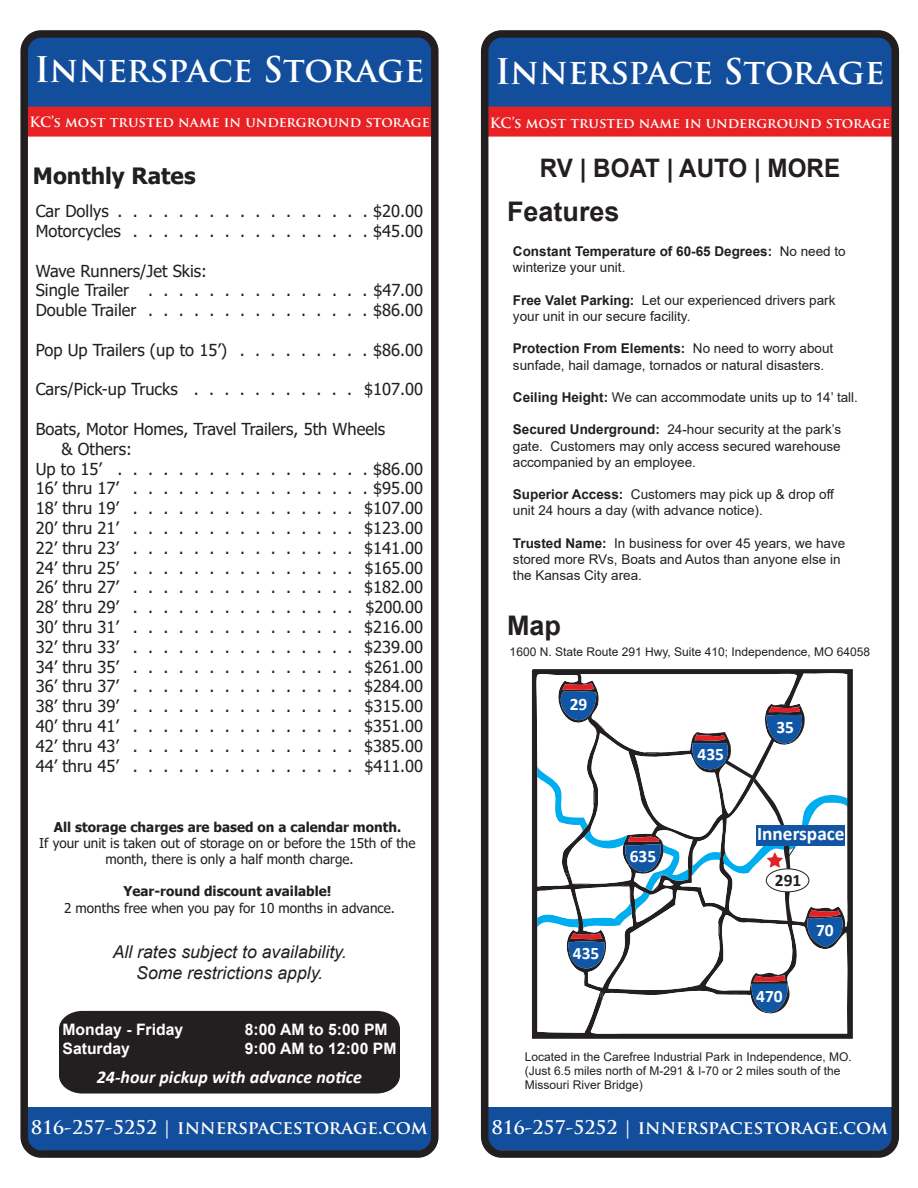
<style>
.page{position:relative;width:918px;height:1188px;background:#fff}
.page>*{position:absolute;margin:0;border:0;box-sizing:border-box;transform-origin:0 0}
.t1{font:700 34.5px "Trajan Pro";color:#fff}
.t2{font:700 27px "Arial";color:#231f20}
.t3{font:700 25.5px "Arial";color:#231f20;scale:.95 1}
.t4{font:700 22.5px "Tahoma";color:#231f20}
.t5{font:700 19.35px "Calibri";color:#fff}
.t6{font:700 18.3px "Trajan Pro";color:#fff}
.t7{font:italic 700 18px "Calibri";color:#fff}
.t8{font:italic 17.7px/21.1px "Arial";color:#231f20;text-align:center}
.t9{font:700 17.4px "Calibri";color:#fff}
.t10{font:700 17.4px "Calibri";color:#231f20}
.t11{font:16.5px/19.8px "Tahoma";color:#231f20}
.t12{font:700 15.75px "Arial";color:#fff}
.t13{font:700 13.8px "Trajan Pro";color:#fff}
.t14{font:13.5px/16.2px "Arial";color:#231f20}
.t15{font:13.5px/16.2px "Tahoma";color:#231f20;text-align:center}
.t16{font:700 13.5px "Tahoma";color:#231f20}
.t17{font:700 13.5px/16.2px "Arial";color:#231f20}
.t18{font:12px/14.4px "Arial";color:#231f20}
.s1{font-weight:400}
.s2{font-weight:700}
</style>
<div class="page">
<div style="left:29px;top:39px;width:401px;height:28px;background:#134e9d"></div>
<div style="left:24px;top:67px;width:411px;height:66px;background:#134e9d"></div>
<div style="left:29px;top:1136px;width:401px;height:13px;background:#134e9d"></div>
<div style="left:25px;top:1107px;width:409px;height:29px;background:#134e9d"></div>
<div style="left:24px;top:107px;width:411px;height:30px;background:#e82224"></div>
<div style="left:20px;top:30px;width:419px;height:1128px;border:8px solid #231f20;border-radius:17px"></div>
<div style="left:59px;top:1011px;width:341px;height:83px;background:#231f20"></div>
<div style="left:490px;top:39px;width:400px;height:29px;background:#134e9d"></div>
<div style="left:485px;top:68px;width:410px;height:66px;background:#134e9d"></div>
<div style="left:485px;top:107px;width:410px;height:30px;background:#e82224"></div>
<svg style="left:532px;top:669px;width:321px;height:370px;background:#292526"></svg>
<svg style="left:536px;top:672px;width:312px;height:363px"></svg>
<div style="left:756px;top:826px;width:89px;height:20px;background:#1056a4"></div>
<div style="left:490px;top:1136px;width:400px;height:13px;background:#134e9d"></div>
<div style="left:486px;top:1107px;width:408px;height:29px;background:#134e9d"></div>
<div style="left:481px;top:30px;width:418px;height:1128px;border:8px solid #231f20;border-radius:17px"></div>
<h1 class="t1" style="left:35px;top:48px;width:391px">Innerspace Storage</h1>
<p class="t13" style="left:29px;top:113px;width:402px">KC’s most trusted name in underground storage</p>
<h3 class="t4" style="left:33px;top:160px;width:164px">Monthly Rates</h3>
<p class="t11" style="left:36px;top:202px;width:389px">Car Dollys . . . . . . . . . . . . . . . . . $20.00<br>Motorcycles . . . . . . . . . . . . . . . . $45.00</p>
<p class="t11" style="left:36px;top:262px;width:389px">Wave Runners/Jet Skis:<br>Single Trailer . . . . . . . . . . . . . . . $47.00<br>Double Trailer . . . . . . . . . . . . . . . $86.00</p>
<p class="t11" style="left:36px;top:341px;width:389px">Pop Up Trailers (up to 15’) . . . . . . . . . $86.00</p>
<p class="t11" style="left:36px;top:380px;width:389px">Cars/Pick-up Trucks . . . . . . . . . . . $107.00</p>
<p class="t11" style="left:36px;top:420px;width:351px">Boats, Motor Homes, Travel Trailers, 5th Wheels</p>
<p class="t11" style="left:62px;top:440px;width:72px">&amp; Others:</p>
<p class="t11" style="left:36px;top:460px;width:389px">Up to 15’ . . . . . . . . . . . . . . . . . $86.00</p>
<p class="t11" style="left:36px;top:479px;width:389px">16’ thru 17’ . . . . . . . . . . . . . . . . $95.00</p>
<p class="t11" style="left:36px;top:499px;width:389px">18’ thru 19’ . . . . . . . . . . . . . . . $107.00</p>
<p class="t11" style="left:36px;top:519px;width:389px">20’ thru 21’ . . . . . . . . . . . . . . . $123.00</p>
<p class="t11" style="left:36px;top:539px;width:389px">22’ thru 23’ . . . . . . . . . . . . . . . $141.00</p>
<p class="t11" style="left:36px;top:559px;width:389px">24’ thru 25’ . . . . . . . . . . . . . . . $165.00</p>
<p class="t11" style="left:36px;top:578px;width:389px">26’ thru 27’ . . . . . . . . . . . . . . . $182.00</p>
<p class="t11" style="left:36px;top:598px;width:389px">28’ thru 29’ . . . . . . . . . . . . . . . $200.00</p>
<p class="t11" style="left:36px;top:618px;width:389px">30’ thru 31’ . . . . . . . . . . . . . . . $216.00</p>
<p class="t11" style="left:36px;top:638px;width:389px">32’ thru 33’ . . . . . . . . . . . . . . . $239.00</p>
<p class="t11" style="left:36px;top:658px;width:389px">34’ thru 35’ . . . . . . . . . . . . . . . $261.00</p>
<p class="t11" style="left:36px;top:677px;width:389px">36’ thru 37’ . . . . . . . . . . . . . . . $284.00</p>
<p class="t11" style="left:36px;top:697px;width:389px">38’ thru 39’ . . . . . . . . . . . . . . . $315.00</p>
<p class="t11" style="left:36px;top:717px;width:389px">40’ thru 41’ . . . . . . . . . . . . . . . $351.00</p>
<p class="t11" style="left:36px;top:737px;width:389px">42’ thru 43’ . . . . . . . . . . . . . . . $385.00</p>
<p class="t11" style="left:36px;top:757px;width:389px">44’ thru 45’ . . . . . . . . . . . . . . . $411.00</p>
<p class="t16" style="left:54px;top:817px;width:349px">All storage charges are based on a calendar month.</p>
<p class="t15" style="left:39px;top:836px;width:378px">If your unit is taken out of storage on or before the 15th of the month, there is only a half month charge.</p>
<p class="t16" style="left:123px;top:882px;width:210px">Year-round discount available!</p>
<p class="t15" style="left:64px;top:900px;width:332px">2 months free when you pay for 10 months in advance.</p>
<p class="t8" style="left:113px;top:941px;width:235px">All rates subject to availability.<br>Some restrictions apply.</p>
<p class="t12" style="left:63px;top:1019px;width:122px">Monday - Friday</p>
<p class="t12" style="left:245px;top:1019px;width:144px">8:00 AM to 5:00 PM</p>
<p class="t12" style="left:63px;top:1038px;width:69px">Saturday</p>
<p class="t12" style="left:245px;top:1038px;width:153px">9:00 AM to 12:00 PM</p>
<p class="t7" style="left:97px;top:1065px;width:267px">24-hour pickup with advance notice</p>
<p class="t6" style="left:31px;top:1116px;width:398px">816-257-5252 | innerspacestorage.com</p>
<h1 class="t1" style="left:495px;top:50px;width:391px">Innerspace Storage</h1>
<p class="t13" style="left:490px;top:114px;width:402px">KC’s most trusted name in underground storage</p>
<h3 class="t3" style="left:540px;top:150px;width:318px">RV | BOAT | AUTO | MORE</h3>
<h2 class="t2" style="left:507px;top:193px;width:114px">Features</h2>
<p class="t17" style="left:513px;top:244px;width:334px">Constant Temperature of 60-65 Degrees: <span class="s1">No need to winterize your unit.</span></p>
<p class="t14" style="left:513px;top:292px;width:324px"><span class="s2">Free Valet Parking:</span> Let our experienced drivers park your unit in our secure facility.</p>
<p class="t14" style="left:513px;top:341px;width:322px"><span class="s2">Protection From Elements:</span> No need to worry about sunfade, hail damage, tornados or natural disasters.</p>
<p class="t14" style="left:513px;top:389px;width:347px"><span class="s2">Ceiling Height:</span> We can accommodate units up to 14’ tall.</p>
<p class="t14" style="left:513px;top:422px;width:330px;text-align:justify"><span class="s2">Secured Underground:</span> 24-hour security at the park’s gate. Customers may only access secured warehouse accompanied by an employee.</p>
<p class="t14" style="left:513px;top:486px;width:323px"><span class="s2">Superior Access:</span> Customers may pick up &amp; drop off unit 24 hours a day (with advance notice).</p>
<p class="t14" style="left:513px;top:535px;width:334px"><span class="s2">Trusted Name:</span> In business for over 45 years, we have stored more RVs, Boats and Autos than anyone else in the Kansas City area.</p>
<h2 class="t2" style="left:507px;top:606px;width:55px">Map</h2>
<p class="t18" style="left:510px;top:645px;width:362px">1600 N. State Route 291 Hwy, Suite 410; Independence, MO 64058</p>
<p class="t9" style="left:570px;top:693px;width:19px">29</p>
<p class="t9" style="left:630px;top:845px;width:28px">635</p>
<p class="t9" style="left:573px;top:942px;width:28px">435</p>
<p class="t9" style="left:698px;top:743px;width:28px">435</p>
<p class="t9" style="left:776px;top:716px;width:19px">35</p>
<p class="t5" style="left:757px;top:821px;width:89px">Innerspace</p>
<p class="t10" style="left:775px;top:869px;width:28px">291</p>
<p class="t9" style="left:816px;top:919px;width:19px">70</p>
<p class="t9" style="left:756px;top:985px;width:28px">470</p>
<p class="t18" style="left:525px;top:1049px;width:328px">Located in the Carefree Industrial Park in Independence, MO. (Just 6.5 miles north of M-291 &amp; I-70 or 2 miles south of the<br>Missouri River Bridge)</p>
<p class="t6" style="left:492px;top:1116px;width:398px">816-257-5252 | innerspacestorage.com</p>
</div>
